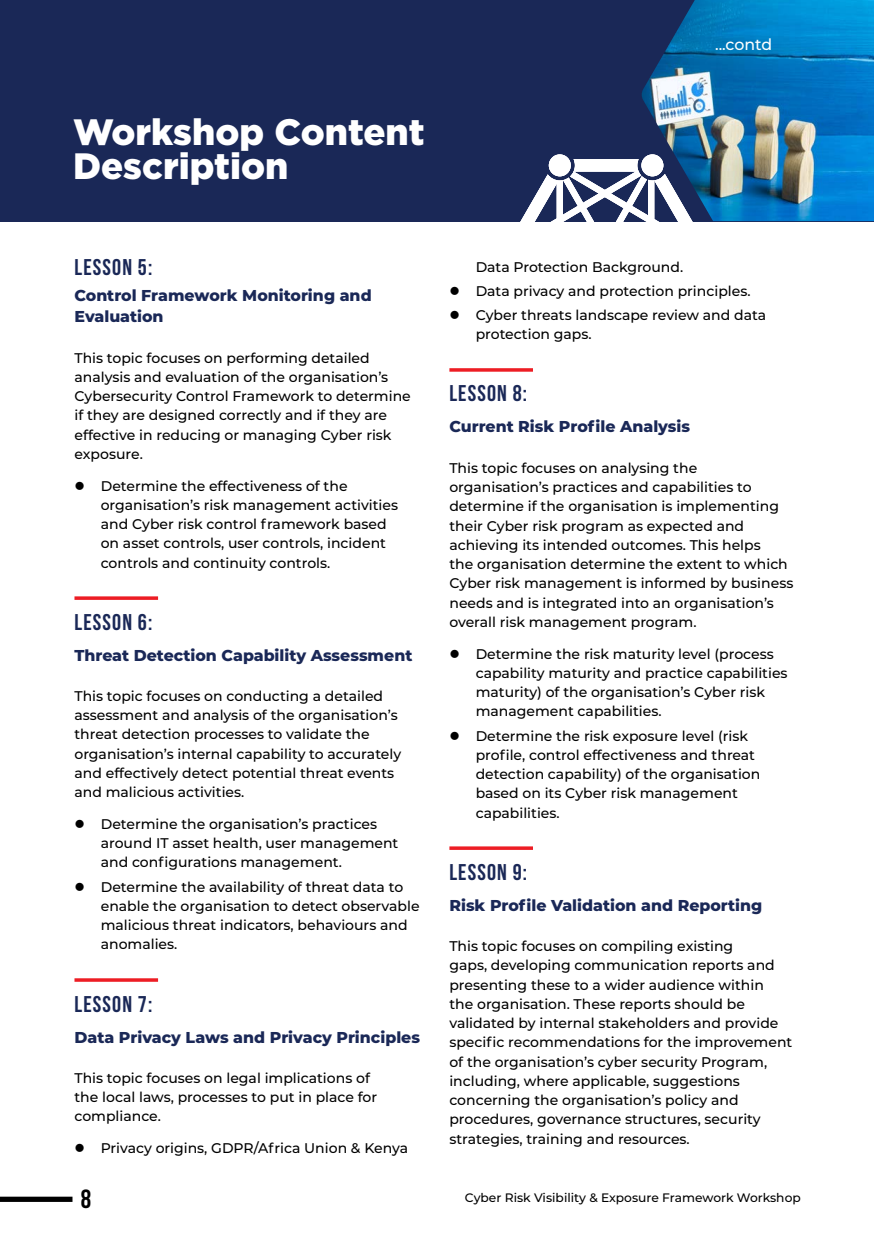
<style>
.page{position:relative;width:874px;height:1241px;background:#fff}
.page>*{position:absolute;margin:0;border:0;box-sizing:border-box;transform-origin:0 0}
.t1{font:900 36.57px/33.8px "Gotham";color:#fff}
.t2{font:700 26.25px "Bebas Neue";color:#000}
.Lessons_Numbering{font:700 22.75px "Bebas Neue";letter-spacing:.05em;color:#1a2857}
.Lessons_Numbering_no{font:700 22.75px "Bebas Neue";letter-spacing:.05em;color:#1a2857}
.Lesson_Heading{font:800 15.75px/21px "Montserrat";color:#1a2857}
.t3{font:500 15.75px "Montserrat";letter-spacing:-.005em;color:#fff}
.COurse_Breakdown_int{font:500 14px/19.2px "Montserrat";color:#000}
.t4{font:500 12.25px "Montserrat";color:#000}
</style>
<div class="page">
<div style="left:0;top:1196px;width:72px;height:5px;background:#000"></div>
<div style="left:0;top:0;width:873px;height:221px;background:#1a2857"></div>
<img style="left:642px;top:0;width:231px;height:221px">
<svg style="left:520px;top:159px;width:177px;height:62px"></svg>
<div style="left:548px;top:154px;width:22px;height:22px;background:#fff;border-radius:50%"></div>
<div style="left:641px;top:154px;width:22px;height:22px;background:#fff;border-radius:50%"></div>
<hr style="left:74px;top:596px;width:84px;height:3px;background:#ed1d24">
<hr style="left:74px;top:978px;width:84px;height:3px;background:#ed1d24">
<hr style="left:449px;top:368px;width:83px;height:3px;background:#ed1d24">
<hr style="left:449px;top:846px;width:83px;height:3px;background:#ed1d24">
<p class="t1" style="left:73px;top:114px;width:353px">Workshop Content<br>Description</p>
<p class="t3" style="left:714px;top:33px;width:59px">...contd</p>
<p class="Lessons_Numbering_no" style="left:74px;top:255px;width:79px">LESSON 5:</p>
<p class="Lesson_Heading" style="left:74px;top:284px;width:298px">Control Framework Monitoring and<br>Evaluation</p>
<p class="COurse_Breakdown_int" style="left:74px;top:347px;width:338px">This topic focuses on performing detailed analysis and evaluation of the organisation’s Cybersecurity Control Framework to determine if they are designed correctly and if they are effective in reducing or managing Cyber risk exposure.</p>
<p class="COurse_Breakdown_int" style="left:101px;top:475px;width:299px">Determine the effectiveness of the organisation’s risk management activities and Cyber risk control framework based on asset controls, user controls, incident controls and continuity controls.</p>
<p class="Lessons_Numbering" style="left:74px;top:609px;width:79px">LESSON 6:</p>
<p class="Lesson_Heading" style="left:74px;top:643px;width:339px">Threat Detection Capability Assessment</p>
<p class="COurse_Breakdown_int" style="left:74px;top:685px;width:328px">This topic focuses on conducting a detailed assessment and analysis of the organisation’s threat detection processes to validate the organisation’s internal capability to accurately and effectively detect potential threat events and malicious activities.</p>
<p class="COurse_Breakdown_int" style="left:101px;top:813px;width:299px">Determine the organisation’s practices around IT asset health, user management and configurations management.</p>
<p class="COurse_Breakdown_int" style="left:101px;top:876px;width:320px">Determine the availability of threat data to enable the organisation to detect observable malicious threat indicators, behaviours and anomalies.</p>
<p class="Lessons_Numbering" style="left:74px;top:991px;width:79px">LESSON 7:</p>
<p class="Lesson_Heading" style="left:74px;top:1025px;width:347px">Data Privacy Laws and Privacy Principles</p>
<p class="COurse_Breakdown_int" style="left:74px;top:1067px;width:304px">This topic focuses on legal implications of the local laws, processes to put in place for compliance.</p>
<p class="COurse_Breakdown_int" style="left:101px;top:1137px;width:308px">Privacy origins, GDPR/Africa Union &amp; Kenya</p>
<p class="COurse_Breakdown_int" style="left:475px;top:256px;width:209px">Data Protection Background.</p>
<p class="COurse_Breakdown_int" style="left:475px;top:281px;width:276px">Data privacy and protection principles.</p>
<p class="COurse_Breakdown_int" style="left:475px;top:305px;width:292px">Cyber threats landscape review and data protection gaps.</p>
<p class="Lessons_Numbering" style="left:449px;top:381px;width:79px">LESSON 8:</p>
<p class="Lesson_Heading" style="left:449px;top:415px;width:242px">Current Risk Profile Analysis</p>
<p class="COurse_Breakdown_int" style="left:449px;top:457px;width:345px">This topic focuses on analysing the organisation’s practices and capabilities to determine if the organisation is implementing their Cyber risk program as expected and achieving its intended outcomes. This helps<br>the organisation determine the extent to which Cyber risk management is informed by business needs and is integrated into an organisation’s overall risk management program.</p>
<p class="COurse_Breakdown_int" style="left:475px;top:643px;width:313px">Determine the risk maturity level (process capability maturity and practice capabilities maturity) of the organisation’s Cyber risk management capabilities.</p>
<p class="COurse_Breakdown_int" style="left:475px;top:725px;width:286px">Determine the risk exposure level (risk profile, control effectiveness and threat detection capability) of the organisation based on its Cyber risk management capabilities.</p>
<p class="Lessons_Numbering" style="left:449px;top:859px;width:79px">LESSON 9:</p>
<p class="Lesson_Heading" style="left:449px;top:893px;width:314px">Risk Profile Validation and Reporting</p>
<p class="COurse_Breakdown_int" style="left:449px;top:935px;width:344px">This topic focuses on compiling existing<br>gaps, developing communication reports and presenting these to a wider audience within<br>the organisation. These reports should be validated by internal stakeholders and provide specific recommendations for the improvement of the organisation’s cyber security Program, including, where applicable, suggestions concerning the organisation’s policy and procedures, governance structures, security strategies, training and resources.</p>
<h2 class="t2" style="left:81px;top:1183px;width:12px">8</h2>
<p class="t4" style="left:464px;top:1189px;width:337px">Cyber Risk Visibility &amp; Exposure Framework Workshop</p>
</div>
